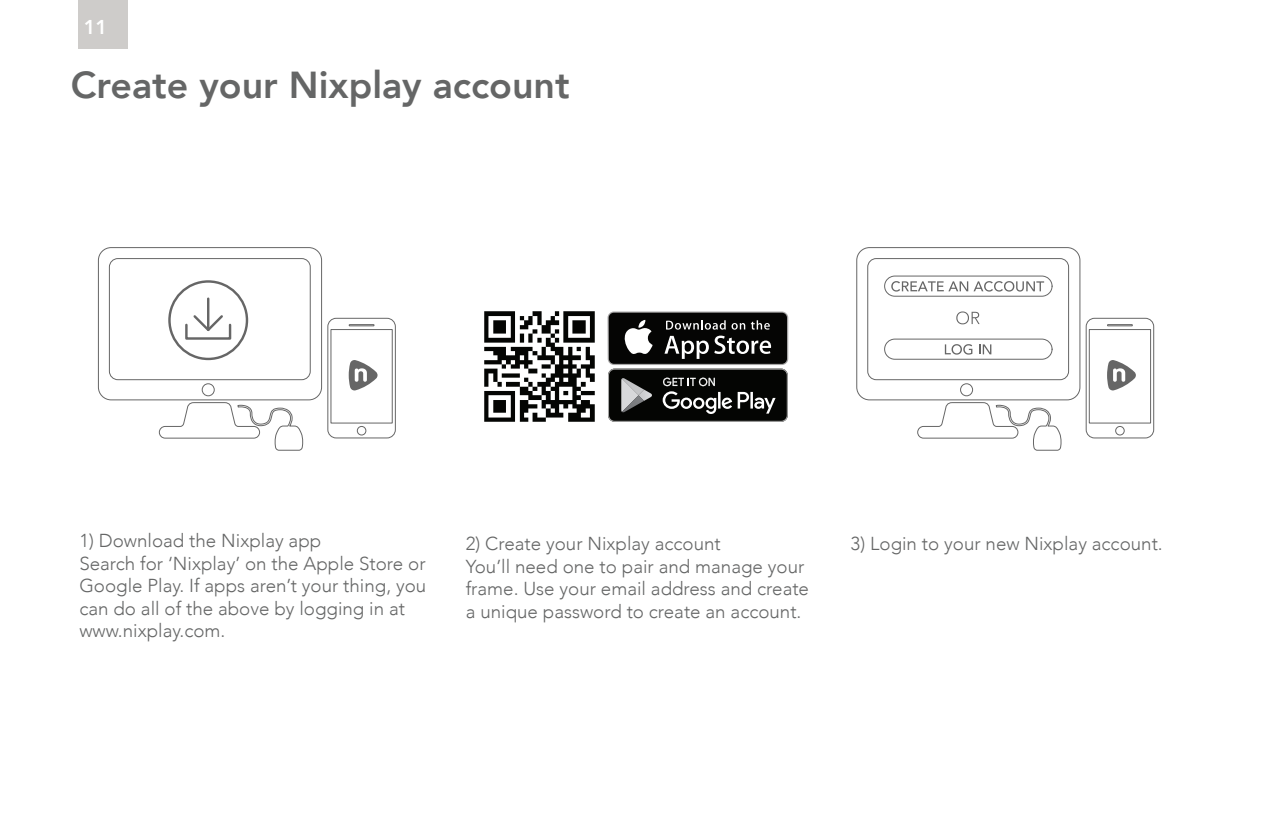
<style>
.page{position:relative;width:1276px;height:815px;background:#fff}
.page>*{position:absolute;margin:0;border:0;box-sizing:border-box;transform-origin:0 0}
.t1{font:800 37.5px "Avenir";color:#656666}
.t2{font:800 20px "Avenir";color:#fff}
.t3{font:300 18.75px/22.5px "Avenir";color:#656666}
</style>
<div class="page">
<div style="left:78px;top:0;width:50px;height:49px;background:#ceccca"></div>
<svg style="left:856px;top:247px;width:224px;height:204px"></svg>
<div style="left:884px;top:276px;width:168px;height:21px;background:#fff;border:1px solid #666;border-radius:10px"></div>
<svg style="left:891px;top:281px;width:153px;height:11px"></svg>
<div style="left:884px;top:339px;width:168px;height:21px;background:#fff;border:1px solid #666;border-radius:10px"></div>
<svg style="left:945px;top:344px;width:27px;height:11px"></svg>
<svg style="left:979px;top:344px;width:12px;height:10px"></svg>
<svg style="left:956px;top:311px;width:23px;height:13px"></svg>
<svg style="left:1085px;top:317px;width:69px;height:122px"></svg>
<svg style="left:98px;top:247px;width:224px;height:204px"></svg>
<svg style="left:327px;top:317px;width:69px;height:122px"></svg>
<div style="left:168px;top:280px;width:80px;height:80px;border:2px solid #666;border-radius:50%"></div>
<svg style="left:191px;top:313px;width:34px;height:20px"></svg>
<hr style="left:207px;top:299px;width:2px;height:31px;background:#666">
<div style="left:185px;top:324px;width:46px;height:16px;border:2px solid #666"></div>
<img style="left:484px;top:311px;width:111px;height:111px">
<svg style="left:608px;top:369px;width:180px;height:53px;background:#2f302e"></svg>
<svg style="left:607px;top:312px;width:181px;height:53px"></svg>
<div style="left:609px;top:313px;width:178px;height:51px;background:#050504;border-radius:5px"></div>
<svg style="left:624px;top:320px;width:28px;height:34px"></svg>
<svg style="left:664px;top:336px;width:107px;height:23px"></svg>
<svg style="left:666px;top:320px;width:79px;height:10px"></svg>
<svg style="left:751px;top:320px;width:19px;height:10px"></svg>
<p class="t2" style="left:84px;top:11px;width:25px">11</p>
<h1 class="t1" style="left:71px;top:56px;width:500px">Create your Nixplay account</h1>
<p class="t3" style="left:79px;top:530px;width:348px">1) Download the Nixplay app<br>Search for ‘Nixplay’ on the Apple Store or Google Play. If apps aren’t your thing, you can do all of the above by logging in at www.nixplay.com.</p>
<p class="t3" style="left:466px;top:533px;width:345px">2) Create your Nixplay account<br>You’ll need one to pair and manage your frame. Use your email address and create a unique password to create an account.</p>
<p class="t3" style="left:850px;top:533px;width:314px">3) Login to your new Nixplay account.</p>
</div>
